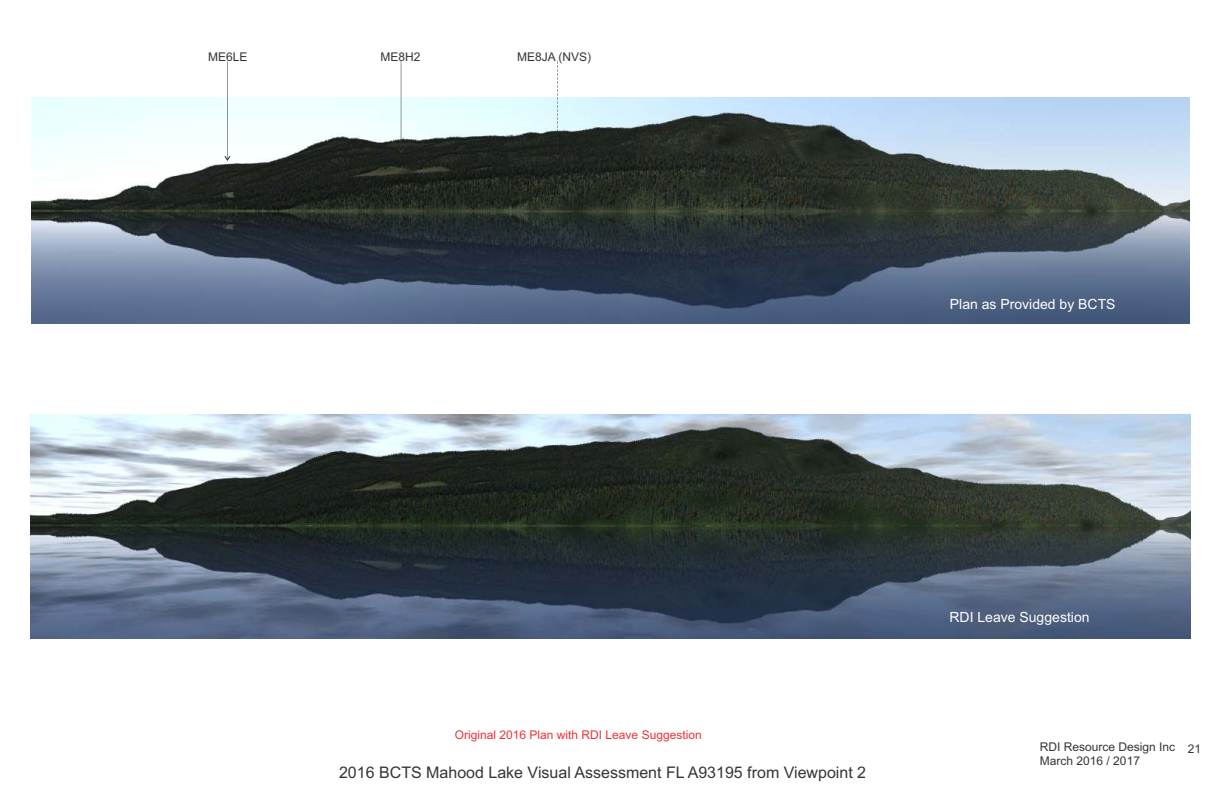
<style>
.page{position:relative;width:1224px;height:792px;background:#fff}
.page>*{position:absolute;margin:0;border:0;box-sizing:border-box;transform-origin:0 0}
.t1{font:16px "Arial";color:#373435}
.t2{font:14px "Arial";color:#fefefe}
.t3{font:12px/13.4px "Arial";color:#373435}
.t4{font:12px "Arial";color:#ed3237}
</style>
<div class="page">
<img style="left:31px;top:415px;width:1159px;height:223px">
<img style="left:32px;top:97px;width:1157px;height:227px">
<svg style="left:398px;top:61px;width:6px;height:92px"></svg>
<svg style="left:224px;top:61px;width:6px;height:100px"></svg>
<svg style="left:554px;top:61px;width:6px;height:98px"></svg>
<p class="t3" style="left:208px;top:51px;width:41px">ME6LE</p>
<p class="t3" style="left:380px;top:51px;width:42px">ME8H2</p>
<p class="t3" style="left:517px;top:51px;width:76px">ME8JA (NVS)</p>
<p class="t2" style="left:950px;top:299px;width:167px">Plan as Provided by BCTS</p>
<p class="t4" style="left:455px;top:730px;width:248px">Original 2016 Plan with RDI Leave Suggestion</p>
<h1 class="t1" style="left:339px;top:766px;width:529px">2016 BCTS Mahood Lake Visual Assessment FL A93195 from Viewpoint 2</h1>
<p class="t2" style="left:950px;top:612px;width:142px">RDI Leave Suggestion</p>
<p class="t3" style="left:1040px;top:741px;width:137px">RDI Resource Design Inc<br>March 2016 / 2017</p>
<p class="t3" style="left:1188px;top:744px;width:15px">21</p>
</div>
